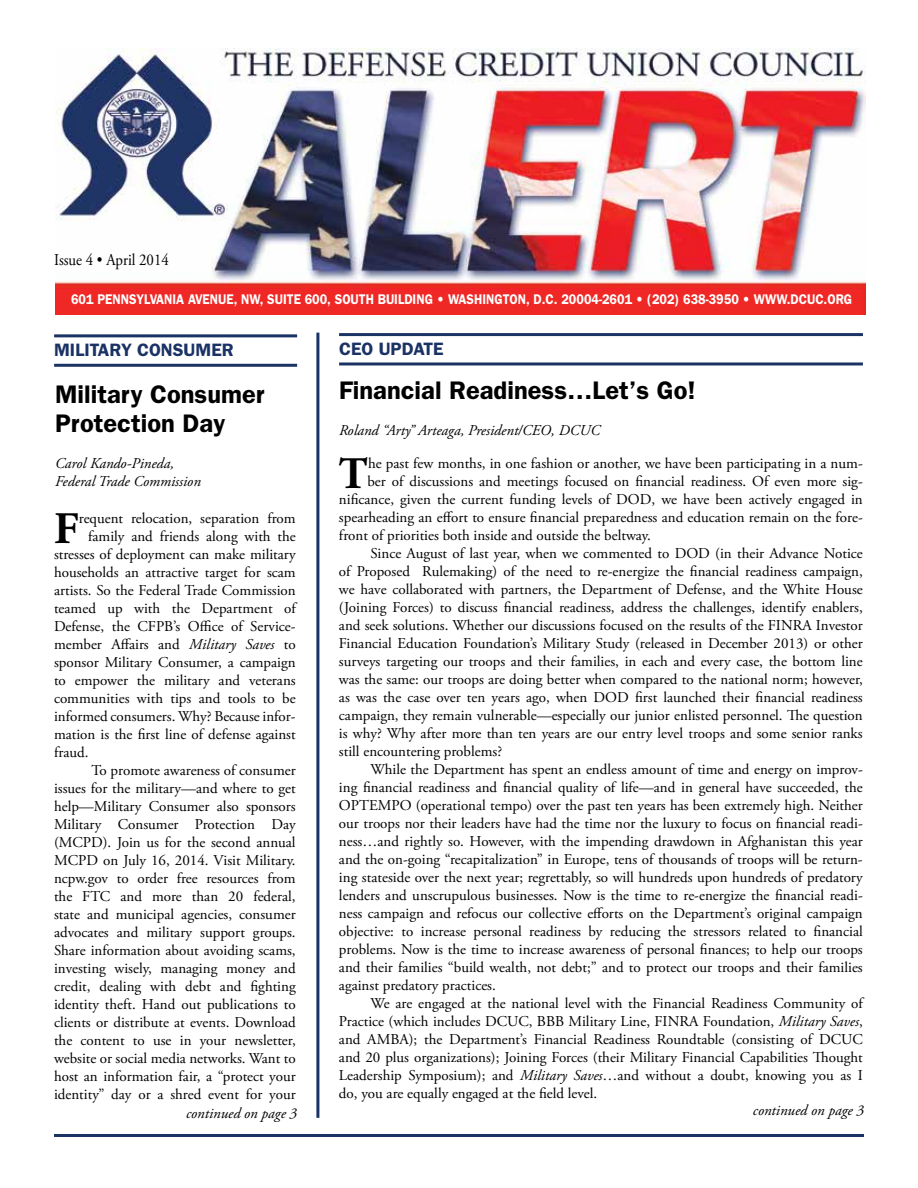
<style>
.page{position:relative;width:918px;height:1188px;background:#fff}
.page>*{position:absolute;margin:0;border:0;box-sizing:border-box;transform-origin:0 0}
.t1{font:700 45px "Adobe Garamond Pro";color:#000}
.t2{font:600 25.5px/28.5px "Franklin Gothic";color:#000}
.t3{font:600 18px "Franklin Gothic";color:#1b3265}
.t4{font:16.5px "Adobe Garamond Pro";color:#000;scale:.9 1}
.t5{font:15px "Adobe Garamond Pro";color:#000}
.t6{font:italic 15px/18px "Adobe Garamond Pro";color:#000}
.t7{font:600 14.1px "Franklin Gothic";color:#fff;scale:.89 1}
.s1{font-style:italic}
</style>
<div class="page">
<hr style="left:54px;top:1134px;width:810px;height:3px;background:#1b3265">
<hr style="left:316px;top:333px;width:3px;height:785px;background:#1b3265">
<hr style="left:54px;top:334px;width:243px;height:3px;background:#1b3265">
<hr style="left:54px;top:364px;width:243px;height:3px;background:#1b3265">
<hr style="left:339px;top:333px;width:524px;height:3px;background:#1b3265">
<hr style="left:339px;top:362px;width:524px;height:3px;background:#1b3265">
<img style="left:55px;top:48px;width:810px;height:267px">
<p class="t4" style="left:54px;top:250px;width:129px">Issue 4 • April 2014</p>
<p class="t7" style="left:71px;top:291px;width:879px">601 PENNSYLVANIA AVENUE, NW, SUITE 600, SOUTH BUILDING • WASHINGTON, D.C. 20004-2601 • (202) 638-3950 • WWW.DCUC.ORG</p>
<p class="t3" style="left:54px;top:339px;width:181px">MILITARY CONSUMER</p>
<p class="t3" style="left:339px;top:338px;width:106px">CEO UPDATE</p>
<h2 class="t2" style="left:55px;top:379px;width:211px">Military Consumer<br>Protection Day</h2>
<p class="t6" style="left:55px;top:454px;width:147px">Carol Kando-Pineda,<br>Federal Trade Commission</p>
<h1 class="t1" style="left:54px;top:502px;width:26px">F</h1>
<p class="t5" style="left:79px;top:509px;width:218px">requent relocation, separation from</p>
<p class="t5" style="left:88px;top:527px;width:209px">family and friends along with the</p>
<p class="t5" style="left:54px;top:545px;width:243px">stresses of deployment can make military</p>
<p class="t5" style="left:54px;top:563px;width:243px">households an attractive target for scam</p>
<p class="t5" style="left:54px;top:581px;width:243px">artists. So the Federal Trade Commission</p>
<p class="t5" style="left:54px;top:599px;width:243px">teamed up with the Department of</p>
<p class="t5" style="left:54px;top:617px;width:243px">Defense, the CFPB’s Office of Service-</p>
<p class="t5" style="left:54px;top:635px;width:243px">member Affairs and <span class="s1">Military Saves</span> to</p>
<p class="t5" style="left:54px;top:653px;width:243px">sponsor Military Consumer, a campaign</p>
<p class="t5" style="left:54px;top:671px;width:243px">to empower the military and veterans</p>
<p class="t5" style="left:54px;top:689px;width:243px">communities with tips and tools to be</p>
<p class="t5" style="left:54px;top:707px;width:243px">informed consumers. Why? Because infor-</p>
<p class="t5" style="left:54px;top:725px;width:243px">mation is the first line of defense against</p>
<p class="t5" style="left:54px;top:743px;width:36px">fraud.</p>
<p class="t5" style="left:92px;top:761px;width:206px">To promote awareness of consumer</p>
<p class="t5" style="left:54px;top:779px;width:243px">issues for the military—and where to get</p>
<p class="t5" style="left:54px;top:797px;width:243px">help—Military Consumer also sponsors</p>
<p class="t5" style="left:54px;top:815px;width:243px">Military Consumer Protection Day</p>
<p class="t5" style="left:54px;top:833px;width:243px">(MCPD). Join us for the second annual</p>
<p class="t5" style="left:54px;top:851px;width:243px">MCPD on July 16, 2014. Visit Military.</p>
<p class="t5" style="left:54px;top:869px;width:243px">ncpw.gov to order free resources from</p>
<p class="t5" style="left:54px;top:887px;width:243px">the FTC and more than 20 federal,</p>
<p class="t5" style="left:54px;top:905px;width:243px">state and municipal agencies, consumer</p>
<p class="t5" style="left:54px;top:923px;width:243px">advocates and military support groups.</p>
<p class="t5" style="left:54px;top:941px;width:243px">Share information about avoiding scams,</p>
<p class="t5" style="left:54px;top:959px;width:243px">investing wisely, managing money and</p>
<p class="t5" style="left:54px;top:977px;width:243px">credit, dealing with debt and fighting</p>
<p class="t5" style="left:54px;top:995px;width:243px">identity theft. Hand out publications to</p>
<p class="t5" style="left:54px;top:1013px;width:243px">clients or distribute at events. Download</p>
<p class="t5" style="left:54px;top:1031px;width:243px">the content to use in your newsletter,</p>
<p class="t5" style="left:54px;top:1049px;width:243px">website or social media networks. Want to</p>
<p class="t5" style="left:54px;top:1067px;width:243px">host an information fair, a “protect your</p>
<p class="t5" style="left:54px;top:1085px;width:243px">identity” day or a shred event for your</p>
<p class="t6" style="left:186px;top:1104px;width:113px">continued on page 3</p>
<h2 class="t2" style="left:339px;top:375px;width:358px">Financial Readiness…Let’s Go!</h2>
<p class="t6" style="left:339px;top:421px;width:263px">Roland “Arty’’ Arteaga, President/CEO, DCUC</p>
<h1 class="t1" style="left:339px;top:447px;width:30px">T</h1>
<p class="t5" style="left:368px;top:454px;width:496px">he past few months, in one fashion or another, we have been participating in a num-</p>
<p class="t5" style="left:367px;top:472px;width:497px">ber of discussions and meetings focused on financial readiness. Of even more sig-</p>
<p class="t5" style="left:339px;top:490px;width:525px">nificance, given the current funding levels of DOD, we have been actively engaged in</p>
<p class="t5" style="left:339px;top:508px;width:525px">spearheading an effort to ensure financial preparedness and education remain on the fore-</p>
<p class="t5" style="left:339px;top:526px;width:314px">front of priorities both inside and outside the beltway.</p>
<p class="t5" style="left:370px;top:544px;width:494px">Since August of last year, when we commented to DOD (in their Advance Notice</p>
<p class="t5" style="left:339px;top:562px;width:525px">of Proposed Rulemaking) of the need to re-energize the financial readiness campaign,</p>
<p class="t5" style="left:339px;top:580px;width:525px">we have collaborated with partners, the Department of Defense, and the White House</p>
<p class="t5" style="left:339px;top:598px;width:525px">(Joining Forces) to discuss financial readiness, address the challenges, identify enablers,</p>
<p class="t5" style="left:339px;top:616px;width:525px">and seek solutions. Whether our discussions focused on the results of the FINRA Investor</p>
<p class="t5" style="left:339px;top:634px;width:525px">Financial Education Foundation’s Military Study (released in December 2013) or other</p>
<p class="t5" style="left:339px;top:652px;width:525px">surveys targeting our troops and their families, in each and every case, the bottom line</p>
<p class="t5" style="left:339px;top:670px;width:525px">was the same: our troops are doing better when compared to the national norm; however,</p>
<p class="t5" style="left:339px;top:688px;width:525px">as was the case over ten years ago, when DOD first launched their financial readiness</p>
<p class="t5" style="left:339px;top:706px;width:525px">campaign, they remain vulnerable—especially our junior enlisted personnel. The question</p>
<p class="t5" style="left:339px;top:724px;width:525px">is why? Why after more than ten years are our entry level troops and some senior ranks</p>
<p class="t5" style="left:339px;top:742px;width:165px">still encountering problems?</p>
<p class="t5" style="left:370px;top:760px;width:494px">While the Department has spent an endless amount of time and energy on improv-</p>
<p class="t5" style="left:339px;top:778px;width:525px">ing financial readiness and financial quality of life—and in general have succeeded, the</p>
<p class="t5" style="left:339px;top:796px;width:525px">OPTEMPO (operational tempo) over the past ten years has been extremely high. Neither</p>
<p class="t5" style="left:339px;top:814px;width:525px">our troops nor their leaders have had the time nor the luxury to focus on financial readi-</p>
<p class="t5" style="left:339px;top:832px;width:525px">ness…and rightly so. However, with the impending drawdown in Afghanistan this year</p>
<p class="t5" style="left:339px;top:850px;width:525px">and the on-going “recapitalization” in Europe, tens of thousands of troops will be return-</p>
<p class="t5" style="left:339px;top:868px;width:525px">ing stateside over the next year; regrettably, so will hundreds upon hundreds of predatory</p>
<p class="t5" style="left:339px;top:886px;width:525px">lenders and unscrupulous businesses. Now is the time to re-energize the financial readi-</p>
<p class="t5" style="left:339px;top:904px;width:525px">ness campaign and refocus our collective efforts on the Department’s original campaign</p>
<p class="t5" style="left:339px;top:922px;width:525px">objective: to increase personal readiness by reducing the stressors related to financial</p>
<p class="t5" style="left:339px;top:940px;width:525px">problems. Now is the time to increase awareness of personal finances; to help our troops</p>
<p class="t5" style="left:339px;top:958px;width:525px">and their families “build wealth, not debt;” and to protect our troops and their families</p>
<p class="t5" style="left:339px;top:976px;width:158px">against predatory practices.</p>
<p class="t5" style="left:370px;top:994px;width:494px">We are engaged at the national level with the Financial Readiness Community of</p>
<p class="t5" style="left:339px;top:1012px;width:525px">Practice (which includes DCUC, BBB Military Line, FINRA Foundation, <span class="s1">Military Saves</span>,</p>
<p class="t5" style="left:339px;top:1030px;width:525px">and AMBA); the Department’s Financial Readiness Roundtable (consisting of DCUC</p>
<p class="t5" style="left:339px;top:1048px;width:525px">and 20 plus organizations); Joining Forces (their Military Financial Capabilities Thought</p>
<p class="t5" style="left:339px;top:1066px;width:525px">Leadership Symposium); and <span class="s1">Military Saves</span>…and without a doubt, knowing you as I</p>
<p class="t5" style="left:339px;top:1084px;width:260px">do, you are equally engaged at the field level.</p>
<p class="t6" style="left:753px;top:1102px;width:113px">continued on page 3</p>
</div>
